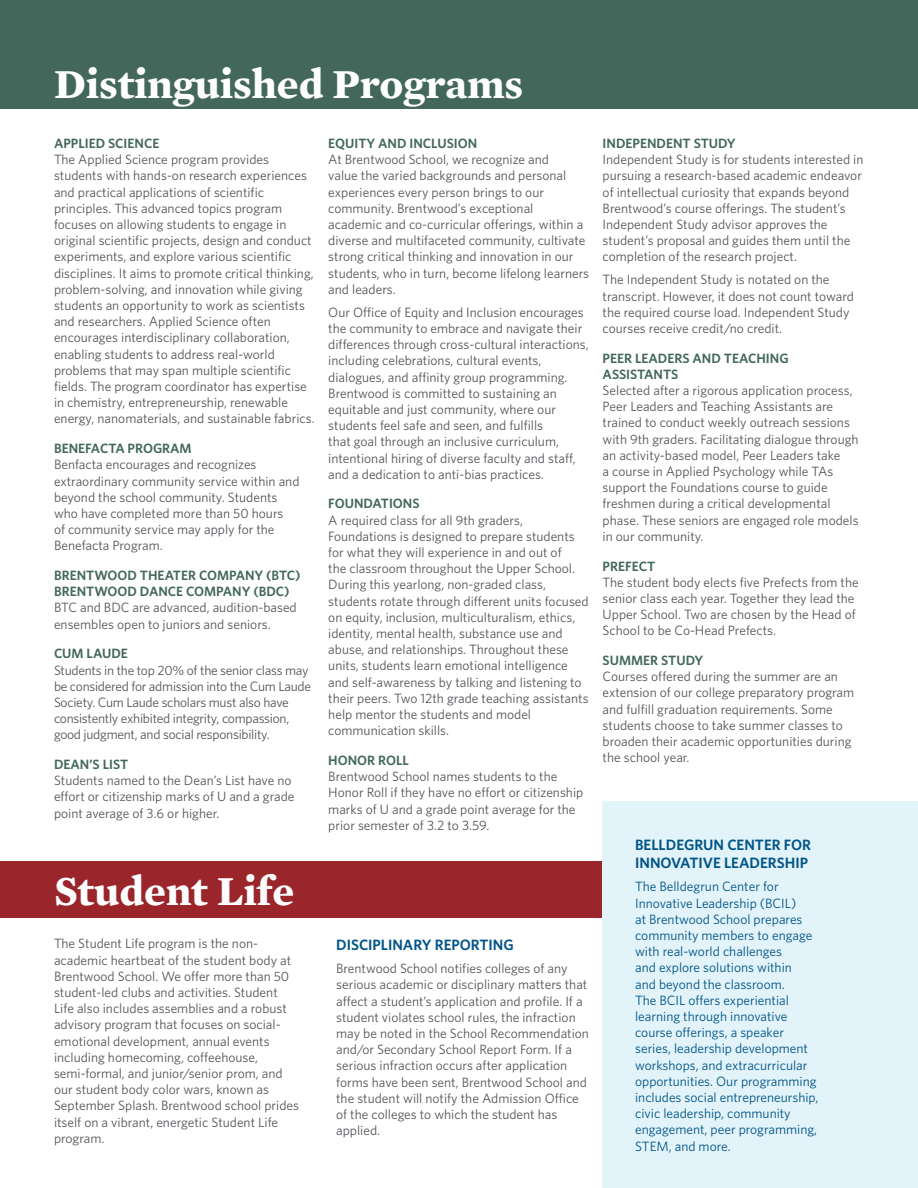
<style>
.page{position:relative;width:918px;height:1188px;background:#fff}
.page>*{position:absolute;margin:0;border:0;box-sizing:border-box;transform-origin:0 0}
.t1{font:700 42px "Mercury Text G1";color:#fff}
.Whitney_Subhead{font:600 15px/18px "Whitney";color:#015487}
.t2{font:13.5px/16.2px "Whitney";color:#53565a}
.t3{font:13.5px/16.2px "Whitney";color:#015487}
.Whitney_Subhead_Programs{font:600 13.5px/16.2px "Whitney";color:#43685b}
.t4{font:13.5px/16.2px "Whitney";letter-spacing:-.02em;color:#53565a}
</style>
<div class="page">
<div style="left:0;top:0;width:918px;height:109px;background:#43685b"></div>
<div style="left:0;top:861px;width:918px;height:56px;background:#9a262b"></div>
<div style="left:603px;top:801px;width:315px;height:387px;background:#e2f3f9"></div>
<p class="t1" style="left:54px;top:52px;width:471px">Distinguished Programs</p>
<p class="Whitney_Subhead_Programs" style="left:54px;top:135px;width:107px">APPLIED SCIENCE</p>
<p class="t2" style="left:54px;top:151px;width:262px">The Applied Science program provides students with hands-on research experiences and practical applications of scientific principles. This advanced topics program focuses on allowing students to engage in original scientific projects, design and conduct experiments, and explore various scientific disciplines. It aims to promote critical thinking, problem-solving, and innovation while giving students an opportunity to work as scientists and researchers. Applied Science often encourages interdisciplinary collaboration, enabling students to address real-world problems that may span multiple scientific fields. The program coordinator has expertise in chemistry, entrepreneurship, renewable energy, nanomaterials, and sustainable fabrics.</p>
<p class="Whitney_Subhead_Programs" style="left:54px;top:440px;width:139px">BENEFACTA PROGRAM</p>
<p class="t2" style="left:54px;top:456px;width:247px">Benfacta encourages and recognizes extraordinary community service within and beyond the school community. Students who have completed more than 50 hours<br>of community service may apply for the Benefacta Program.</p>
<p class="Whitney_Subhead_Programs" style="left:54px;top:567px;width:248px">BRENTWOOD THEATER COMPANY (BTC)<br>BRENTWOOD DANCE COMPANY (BDC)</p>
<p class="t2" style="left:54px;top:599px;width:244px">BTC and BDC are advanced, audition-based ensembles open to juniors and seniors.</p>
<p class="Whitney_Subhead_Programs" style="left:54px;top:645px;width:75px">CUM LAUDE</p>
<p class="t4" style="left:54px;top:661px;width:259px">Students in the top 20% of the senior class may be considered for admission into the Cum Laude Society. Cum Laude scholars must also have consistently exhibited integrity, compassion, good judgment, and social responsibility.</p>
<p class="Whitney_Subhead_Programs" style="left:54px;top:756px;width:76px">DEAN’S LIST</p>
<p class="t2" style="left:54px;top:772px;width:242px">Students named to the Dean’s List have no effort or citizenship marks of U and a grade point average of 3.6 or higher.</p>
<p class="Whitney_Subhead_Programs" style="left:328px;top:135px;width:150px">EQUITY AND INCLUSION</p>
<p class="t2" style="left:328px;top:151px;width:262px">At Brentwood School, we recognize and<br>value the varied backgrounds and personal experiences every person brings to our community. Brentwood’s exceptional academic and co-curricular offerings, within a diverse and multifaceted community, cultivate strong critical thinking and innovation in our students, who in turn, become lifelong learners and leaders.</p>
<p class="t2" style="left:328px;top:304px;width:262px">Our Office of Equity and Inclusion encourages the community to embrace and navigate their differences through cross-cultural interactions, including celebrations, cultural events, dialogues, and affinity group programming.<br>Brentwood is committed to sustaining an equitable and just community, where our students feel safe and seen, and fulfills<br>that goal through an inclusive curriculum, intentional hiring of diverse faculty and staff, and a dedication to anti-bias practices.</p>
<p class="Whitney_Subhead_Programs" style="left:328px;top:495px;width:93px">FOUNDATIONS</p>
<p class="t2" style="left:328px;top:512px;width:262px">A required class for all 9th graders, Foundations is designed to prepare students for what they will experience in and out of<br>the classroom throughout the Upper School.<br>During this yearlong, non-graded class, students rotate through different units focused on equity, inclusion, multiculturalism, ethics, identity, mental health, substance use and abuse, and relationships. Throughout these units, students learn emotional intelligence and self-awareness by talking and listening to their peers. Two 12th grade teaching assistants help mentor the students and model communication skills.</p>
<p class="Whitney_Subhead_Programs" style="left:328px;top:752px;width:82px">HONOR ROLL</p>
<p class="t2" style="left:328px;top:768px;width:257px">Brentwood School names students to the Honor Roll if they have no effort or citizenship marks of U and a grade point average for the prior semester of 3.2 to 3.59.</p>
<p class="t1" style="left:54px;top:859px;width:242px">Student Life</p>
<p class="t2" style="left:54px;top:935px;width:247px">The Student Life program is the non&shy;academic heartbeat of the student body at Brentwood School. We offer more than 50 student-led clubs and activities. Student Life also includes assemblies and a robust advisory program that focuses on social&shy;emotional development, annual events including homecoming, coffeehouse, semi-formal, and junior/senior prom, and our student body color wars, known as September Splash. Brentwood school prides itself on a vibrant, energetic Student Life program.</p>
<p class="Whitney_Subhead" style="left:336px;top:936px;width:179px">DISCIPLINARY REPORTING</p>
<p class="t2" style="left:336px;top:960px;width:254px">Brentwood School notifies colleges of any serious academic or disciplinary matters that affect a student’s application and profile. If a student violates school rules, the infraction may be noted in the School Recommendation and/or Secondary School Report Form. If a serious infraction occurs after application forms have been sent, Brentwood School and the student will notify the Admission Office of the colleges to which the student has applied.</p>
<p class="Whitney_Subhead_Programs" style="left:603px;top:135px;width:135px">INDEPENDENT STUDY</p>
<p class="t2" style="left:603px;top:151px;width:262px">Independent Study is for students interested in pursuing a research-based academic endeavor of intellectual curiosity that expands beyond Brentwood’s course offerings. The student’s Independent Study advisor approves the student’s proposal and guides them until the completion of the research project.</p>
<p class="t2" style="left:603px;top:271px;width:253px">The Independent Study is notated on the transcript. However, it does not count toward the required course load. Independent Study courses receive credit/no credit.</p>
<p class="Whitney_Subhead_Programs" style="left:603px;top:350px;width:188px">PEER LEADERS AND TEACHING<br>ASSISTANTS</p>
<p class="t2" style="left:603px;top:382px;width:257px">Selected after a rigorous application process, Peer Leaders and Teaching Assistants are trained to conduct weekly outreach sessions with 9th graders. Facilitating dialogue through an activity-based model, Peer Leaders take<br>a course in Applied Psychology while TAs support the Foundations course to guide freshmen during a critical developmental phase. These seniors are engaged role models in our community.</p>
<p class="Whitney_Subhead_Programs" style="left:603px;top:558px;width:54px">PREFECT</p>
<p class="t2" style="left:603px;top:574px;width:258px">The student body elects five Prefects from the senior class each year. Together they lead the Upper School. Two are chosen by the Head of School to be Co-Head Prefects.</p>
<p class="Whitney_Subhead_Programs" style="left:603px;top:652px;width:102px">SUMMER STUDY</p>
<p class="t2" style="left:603px;top:668px;width:253px">Courses offered during the summer are an extension of our college preparatory program and fulfill graduation requirements. Some students choose to take summer classes to broaden their academic opportunities during the school year.</p>
<p class="Whitney_Subhead" style="left:635px;top:836px;width:178px">BELLDEGRUN CENTER FOR<br>INNOVATIVE LEADERSHIP</p>
<p class="t3" style="left:635px;top:878px;width:185px">The Belldegrun Center for<br>Innovative Leadership (BCIL)<br>at Brentwood School prepares community members to engage with real-world challenges<br>and explore solutions within<br>and beyond the classroom.<br>The BCIL offers experiential learning through innovative course offerings, a speaker series, leadership development workshops, and extracurricular opportunities. Our programming includes social entrepreneurship, civic leadership, community engagement, peer programming,<br>STEM, and more.</p>
</div>
